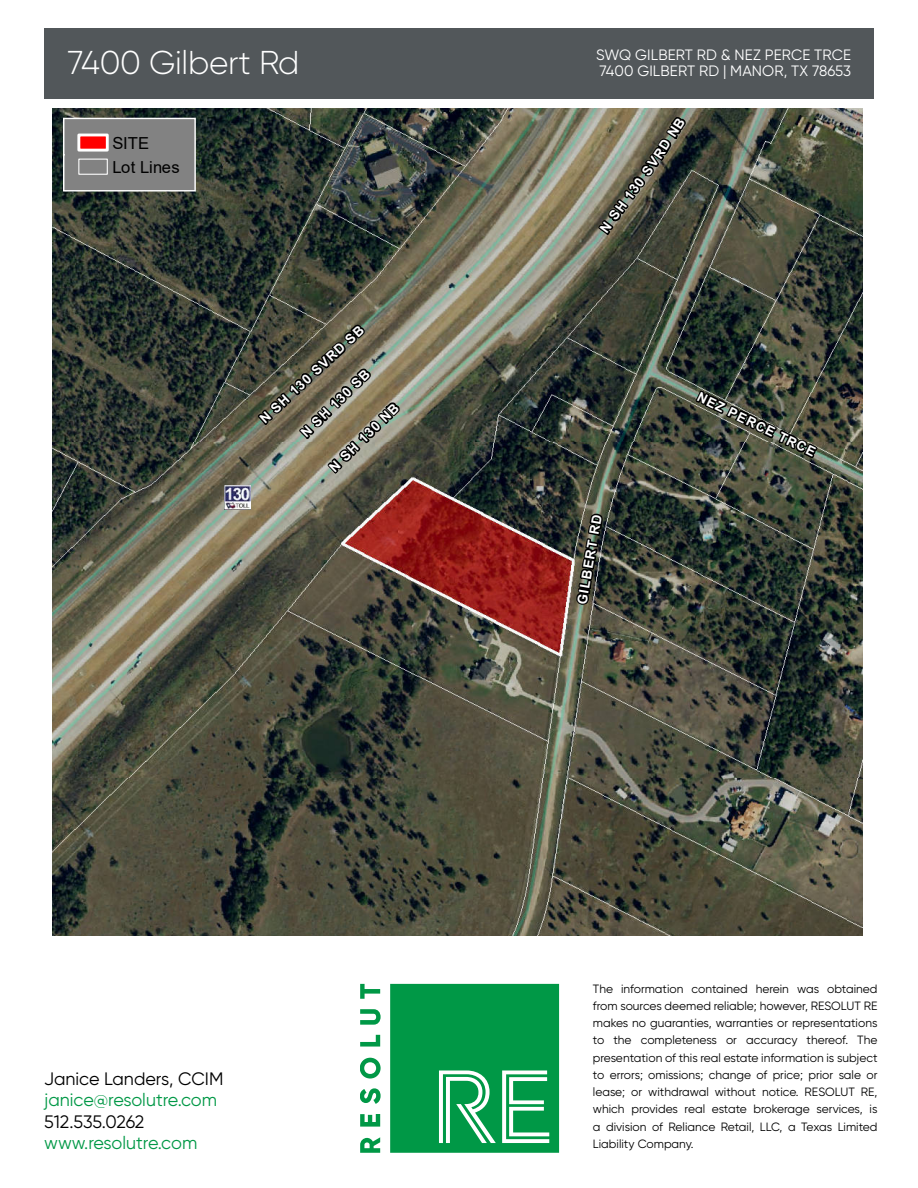
<style>
.page{position:relative;width:918px;height:1188px;background:#fff}
.page>*{position:absolute;margin:0;border:0;box-sizing:border-box;transform-origin:0 0}
.t1{font:300 33px "Gilroy";letter-spacing:-.01em;color:#fff}
.t2{font:18px "Gilroy";color:#009846}
.t3{font:18px "Gilroy";color:#000}
.t4{font:16.5px/24.2px "Arial";letter-spacing:.005em;color:#000}
.t5{font:15px/16.5px "Gilroy";letter-spacing:.01em;color:#fff}
.t6{font:700 13.35px "Arial";color:#fff}
.t7{font:12px/17.2px "Gilroy";color:#000;text-align:justify}
</style>
<div class="page">
<svg style="left:360px;top:984px;width:199px;height:169px"></svg>
<div style="left:44px;top:28px;width:830px;height:70px;background:#52575a"></div>
<img style="left:53px;top:108px;width:810px;height:827px">
<svg style="left:693px;top:385px;width:127px;height:76px;background:#404539"></svg>
<svg style="left:575px;top:512px;width:30px;height:94px;background:#32342d"></svg>
<svg style="left:253px;top:323px;width:149px;height:153px;background:#686553"></svg>
<img style="left:224px;top:485px;width:26px;height:24px">
<svg style="left:62px;top:117px;width:135px;height:75px;background:#8e8686"></svg>
<svg style="left:594px;top:116px;width:94px;height:121px;background:#5d5c4e"></svg>
<h1 class="t1" style="left:67px;top:43px;width:234px">7400 Gilbert Rd</h1>
<p class="t5" style="left:596px;top:46px;width:257px">SWQ GILBERT RD &amp; NEZ PERCE TRCE<br>7400 GILBERT RD | MANOR, TX 78653</p>
<h3 class="t4" style="left:112px;top:131px;width:69px">SITE<br>Lot Lines</h3>
<p class="t6" style="left:256px;top:414px;width:138px;rotate:-43deg">N SH 130 SVRD SB</p>
<p class="t6" style="left:297px;top:428px;width:92px;rotate:-45deg">N SH 130 SB</p>
<p class="t6" style="left:325px;top:462px;width:92px;rotate:-44deg">N SH 130 NB</p>
<h2 class="t3" style="left:44px;top:1067px;width:181px">Janice Landers, CCIM</h2>
<h2 class="t2" style="left:44px;top:1089px;width:174px">janice@resolutre.com</h2>
<h2 class="t3" style="left:44px;top:1111px;width:102px">512.535.0262</h2>
<h2 class="t2" style="left:44px;top:1132px;width:155px">www.resolutre.com</h2>
<p class="t6" style="left:596px;top:226px;width:91px;rotate:-54deg">N SH 130 SV</p>
<p class="t6" style="left:572px;top:602px;width:92px;rotate:-80deg">GILBERT RD</p>
<p class="t6" style="left:702px;top:387px;width:131px;rotate:26deg">NEZ PERCE TRCE</p>
<p class="t7" style="left:593px;top:980px;width:286px">The information contained herein was obtained from sources deemed reliable; however, RESOLUT RE makes no guaranties, warranties or representations to the completeness or accuracy thereof. The presentation of this real estate information is subject to errors; omissions; change of price; prior sale or lease; or withdrawal without notice. RESOLUT RE, which provides real estate brokerage services, is a division of Reliance Retail, LLC, a Texas Limited Liability Company.</p>
</div>
